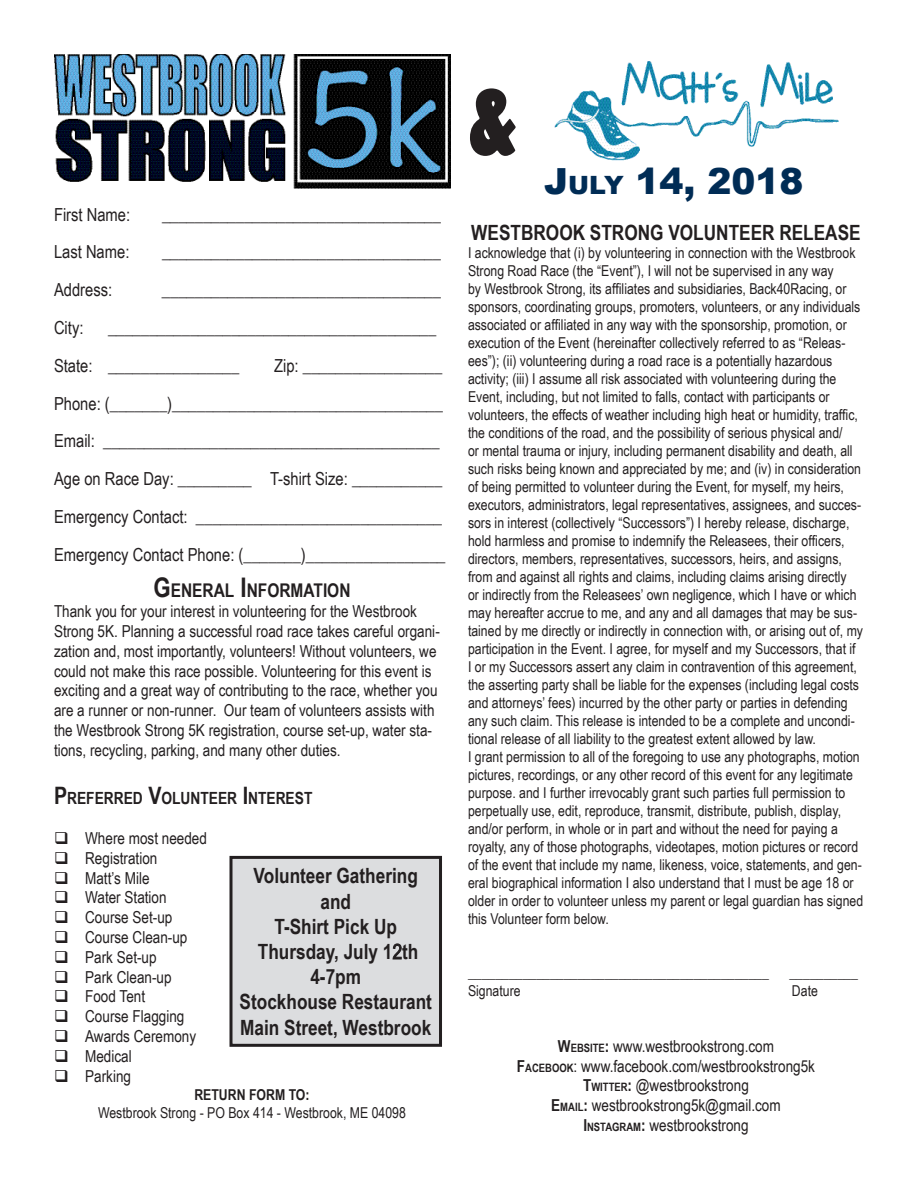
<style>
.page{position:relative;width:918px;height:1188px;background:#fff}
.page>*{position:absolute;margin:0;border:0;box-sizing:border-box;transform-origin:0 0}
.t1{font:90px "Poplar Std";color:#231f20}
.t2{font:900 36px "Arial";color:#002c55}
.t3{font:700 21px/25.2px "Arial Narrow";color:#231f20;text-align:center}
.t4{font:700 18.9px "Arial Narrow";color:#231f20}
.t5{font:18px "Arial Narrow";color:#231f20}
.t6{font:700 16.8px "Arial Narrow";color:#231f20}
.t7{font:16.5px/19.8px "Arial Narrow";color:#231f20}
.t8{font:15px/18px "Arial Narrow";color:#231f20}
.t9{font:700 15px "Arial Narrow";color:#231f20}
.s1{font-size:27px}
.s2{font-size:24px}
.s3{font-weight:400}
.s4{font-size:25.2px}
.s5{font-style:inherit}
.s6{font-weight:700}
.s7{font-weight:700;font-size:11.55px}
</style>
<div class="page">
<img style="left:54px;top:54px;width:397px;height:134px">
<img style="left:554px;top:61px;width:285px;height:100px">
<div style="left:231px;top:857px;width:210px;height:188px;background:#dcdddf"></div>
<div style="left:230px;top:856px;width:212px;height:191px;border:3px solid #231f20"></div>
<p class="t5" style="left:54px;top:201px;width:78px">First Name:</p>
<p class="t5" style="left:54px;top:239px;width:77px">Last Name:</p>
<p class="t5" style="left:54px;top:277px;width:60px">Address:</p>
<p class="t5" style="left:162px;top:201px;width:281px">__________________________________</p>
<p class="t5" style="left:162px;top:239px;width:281px">__________________________________</p>
<p class="t5" style="left:162px;top:277px;width:281px">__________________________________</p>
<p class="t5" style="left:54px;top:314px;width:31px">City:</p>
<p class="t5" style="left:108px;top:314px;width:330px">________________________________________</p>
<p class="t5" style="left:54px;top:352px;width:187px">State: ________________</p>
<p class="t5" style="left:274px;top:352px;width:170px">Zip: _________________</p>
<p class="t5" style="left:54px;top:390px;width:391px">Phone: (_______)_________________________________</p>
<p class="t5" style="left:54px;top:428px;width:387px">Email: _________________________________________</p>
<p class="t5" style="left:54px;top:466px;width:390px">Age on Race Day: _________ T-shirt Size: ___________</p>
<p class="t5" style="left:54px;top:503px;width:390px">Emergency Contact: ______________________________</p>
<p class="t5" style="left:54px;top:541px;width:393px">Emergency Contact Phone: (_______)_________________</p>
<p class="t4" style="left:153px;top:576px;width:199px"><span class="s1">G</span>ENERAL <span class="s1">I</span>NFORMATION</p>
<p class="t7" style="left:54px;top:601px;width:387px">Thank you for your interest in volunteering for the Westbrook Strong 5K. Planning a successful road race takes careful organi&shy;zation and, most importantly, volunteers! Without volunteers, we could not make this race possible. Volunteering for this event is exciting and a great way of contributing to the race, whether you are a runner or non-runner. Our team of volunteers assists with the Westbrook Strong 5K registration, course set-up, water sta&shy;tions, recycling, parking, and many other duties.</p>
<p class="t6" style="left:54px;top:786px;width:260px"><span class="s2">P</span>REFERRED <span class="s2">V</span>OLUNTEER <span class="s2">I</span>NTEREST</p>
<p class="t7" style="left:54px;top:828px;width:155px">❑ Where most needed</p>
<p class="t7" style="left:54px;top:848px;width:105px">❑ Registration</p>
<p class="t7" style="left:54px;top:867px;width:97px">❑ Matt’s Mile</p>
<p class="t7" style="left:54px;top:887px;width:114px">❑ Water Station</p>
<p class="t7" style="left:54px;top:907px;width:120px">❑ Course Set-up</p>
<p class="t7" style="left:54px;top:927px;width:135px">❑ Course Clean-up</p>
<p class="t7" style="left:54px;top:947px;width:104px">❑ Park Set-up</p>
<p class="t7" style="left:54px;top:966px;width:119px">❑ Park Clean-up</p>
<p class="t7" style="left:54px;top:986px;width:93px">❑ Food Tent</p>
<p class="t7" style="left:54px;top:1006px;width:132px">❑ Course Flagging</p>
<p class="t7" style="left:54px;top:1026px;width:144px">❑ Awards Ceremony</p>
<p class="t7" style="left:54px;top:1046px;width:79px">❑ Medical</p>
<p class="t7" style="left:54px;top:1065px;width:79px">❑ Parking</p>
<p class="t9" style="left:194px;top:1083px;width:117px">RETURN FORM TO:</p>
<p class="t8" style="left:98px;top:1103px;width:309px">Westbrook Strong - PO Box 414 - Westbrook, ME 04098</p>
<p class="t3" style="left:254px;top:862px;width:166px">Volunteer Gathering</p>
<p class="t3" style="left:320px;top:888px;width:32px">and</p>
<p class="t3" style="left:275px;top:913px;width:124px">T-Shirt Pick Up</p>
<p class="t3" style="left:240px;top:938px;width:194px">Thursday, July 1<span class="s3">2</span>th<br>4-7pm<br>Stockhouse Restaurant<br>Main Street, Westbrook</p>
<p class="t1" style="left:469px;top:73px;width:49px">&amp;</p>
<p class="t2" style="left:544px;top:155px;width:261px">J<span class="s4">uly</span> 1<span class="s5">4</span>, 201<span class="s5">8</span></p>
<p class="t3" style="left:471px;top:219px;width:391px">WESTBROOK STRONG VOLUNTEER RELEASE</p>
<p class="t8" style="left:468px;top:243px;width:397px">I acknowledge that (i) by volunteering in connection with the Westbrook Strong Road Race (the “Event”), I will not be supervised in any way<br>by Westbrook Strong, its affiliates and subsidiaries, Back40Racing, or sponsors, coordinating groups, promoters, volunteers, or any individuals associated or affiliated in any way with the sponsorship, promotion, or execution of the Event (hereinafter collectively referred to as “Releas&shy;ees”); (ii) volunteering during a road race is a potentially hazardous activity; (iii) I assume all risk associated with volunteering during the Event, including, but not limited to falls, contact with participants or volunteers, the effects of weather including high heat or humidity, traffic, the conditions of the road, and the possibility of serious physical and/<br>or mental trauma or injury, including permanent disability and death, all such risks being known and appreciated by me; and (iv) in consideration of being permitted to volunteer during the Event, for myself, my heirs, executors, administrators, legal representatives, assignees, and succes&shy;sors in interest (collectively “Successors”) I hereby release, discharge, hold harmless and promise to indemnify the Releasees, their officers, directors, members, representatives, successors, heirs, and assigns, from and against all rights and claims, including claims arising directly<br>or indirectly from the Releasees’ own negligence, which I have or which may hereafter accrue to me, and any and all damages that may be sus&shy;tained by me directly or indirectly in connection with, or arising out of, my participation in the Event. I agree, for myself and my Successors, that if<br>I or my Successors assert any claim in contravention of this agreement, the asserting party shall be liable for the expenses (including legal costs and attorneys’ fees) incurred by the other party or parties in defending any such claim. This release is intended to be a complete and uncondi&shy;tional release of all liability to the greatest extent allowed by law.</p>
<p class="t8" style="left:468px;top:747px;width:397px">I grant permission to all of the foregoing to use any photographs, motion pictures, recordings, or any other record of this event for any legitimate purpose. and I further irrevocably grant such parties full permission to perpetually use, edit, reproduce, transmit, distribute, publish, display, and/or perform, in whole or in part and without the need for paying a royalty, any of those photographs, videotapes, motion pictures or record of the event that include my name, likeness, voice, statements, and gen&shy;eral biographical information I also understand that I must be age 18 or older in order to volunteer unless my parent or legal guardian has signed this Volunteer form below.</p>
<p class="t8" style="left:468px;top:963px;width:302px">____________________________________________</p>
<p class="t8" style="left:789px;top:963px;width:70px">__________</p>
<p class="t8" style="left:468px;top:981px;width:54px">Signature</p>
<p class="t8" style="left:792px;top:981px;width:27px">Date</p>
<p class="t7" style="left:558px;top:1035px;width:218px"><span class="s6">W</span><span class="s7">EBSITE</span><span class="s6">:</span> www.westbrookstrong.com</p>
<p class="t7" style="left:517px;top:1055px;width:300px"><span class="s6">F</span><span class="s7">ACEBOOK</span><span class="s5">:</span> www.facebook.com/westbrookstrong5k</p>
<p class="t7" style="left:583px;top:1075px;width:167px"><span class="s6">T</span><span class="s7">WITTER</span><span class="s6">:</span> @westbrookstrong</p>
<p class="t7" style="left:551px;top:1095px;width:231px"><span class="s6">E</span><span class="s7">MAIL</span><span class="s6">:</span> westbrookstrong5k@gmail.com</p>
<p class="t7" style="left:583px;top:1115px;width:167px"><span class="s6">I</span><span class="s7">NSTAGRAM</span><span class="s6">:</span> westbrookstrong</p>
</div>
